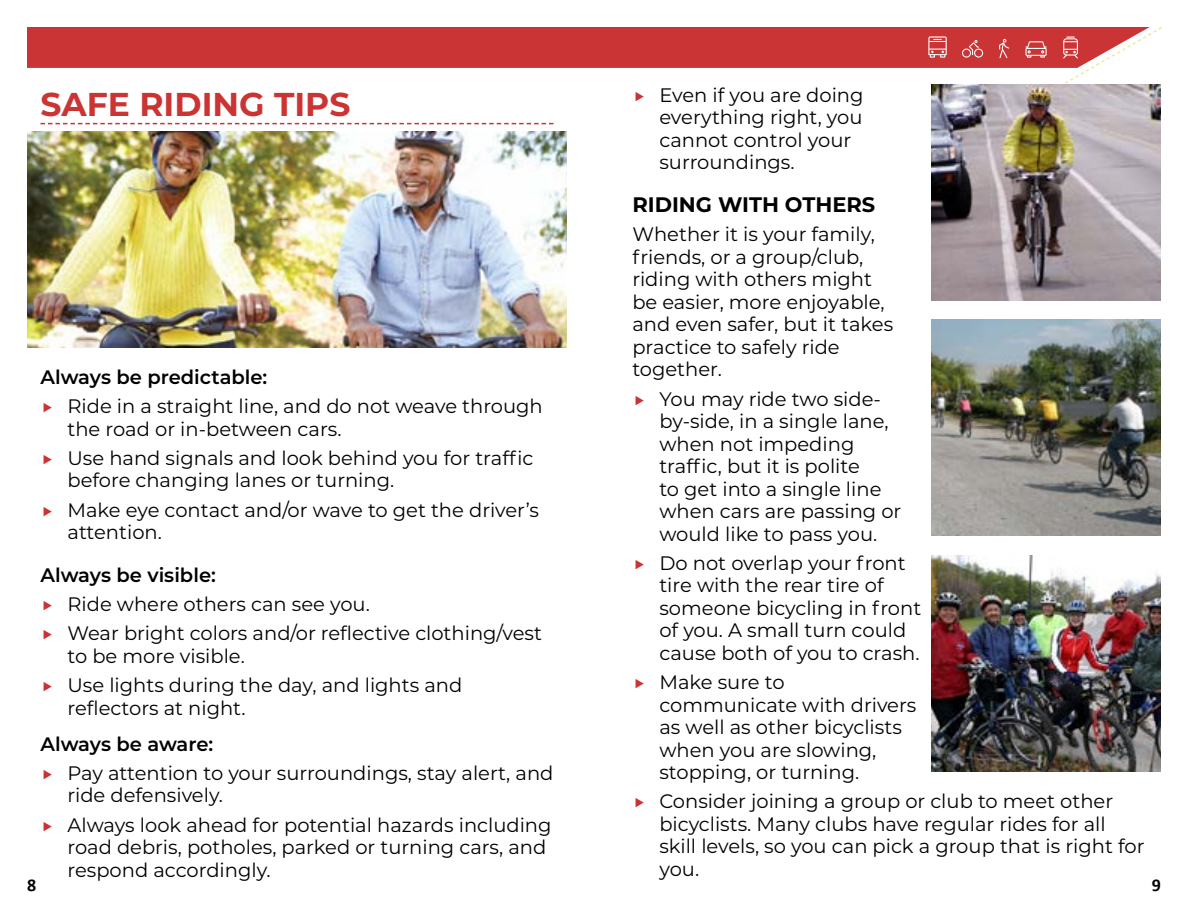
<style>
.page{position:relative;width:1188px;height:918px;background:#fff}
.page>*{position:absolute;margin:0;border:0;box-sizing:border-box;transform-origin:0 0}
.t1{font:700 33px "Montserrat";color:#cb3433}
.t2{font:700 21px "Montserrat";color:#000}
.t3{font:19.5px/22.5px "Montserrat";color:#000}
.t4{font:600 19.5px "Montserrat";color:#000}
.t5{font:700 18px "Calibri";color:#000}
</style>
<div class="page">
<div style="left:27px;top:27px;width:1036px;height:41px;background:#ca3435"></div>
<svg style="left:928px;top:36px;width:19px;height:22px"></svg>
<svg style="left:1026px;top:41px;width:21px;height:17px"></svg>
<svg style="left:962px;top:40px;width:21px;height:18px"></svg>
<svg style="left:999px;top:39px;width:10px;height:19px"></svg>
<svg style="left:1063px;top:27px;width:99px;height:57px"></svg>
<img style="left:932px;top:84px;width:229px;height:216px">
<img style="left:932px;top:556px;width:229px;height:216px">
<img style="left:932px;top:320px;width:229px;height:216px">
<svg style="left:40px;top:123px;width:514px;height:1px"></svg>
<img style="left:27px;top:131px;width:540px;height:216px">
<p class="t3" style="left:659px;top:83px;width:206px">Even if you are doing everything right, you cannot control your surroundings.</p>
<p class="t2" style="left:632px;top:190px;width:244px">RIDING WITH OTHERS</p>
<p class="t3" style="left:632px;top:223px;width:262px">Whether it is your family, friends, or a group/club, riding with others might be easier, more enjoyable, and even safer, but it takes practice to safely ride together.</p>
<p class="t3" style="left:659px;top:387px;width:244px">You may ride two side&shy;by-side, in a single lane, when not impeding traffic, but it is polite<br>to get into a single line when cars are passing or would like to pass you.</p>
<p class="t3" style="left:659px;top:551px;width:263px">Do not overlap your front tire with the rear tire of someone bicycling in front of you. A small turn could cause both of you to crash.</p>
<p class="t3" style="left:659px;top:670px;width:258px">Make sure to communicate with drivers as well as other bicyclists when you are slowing, stopping, or turning.</p>
<p class="t3" style="left:659px;top:790px;width:487px">Consider joining a group or club to meet other bicyclists. Many clubs have regular rides for all skill levels, so you can pick a group that is right for you.</p>
<h1 class="t1" style="left:40px;top:81px;width:311px">SAFE RIDING TIPS</h1>
<p class="t4" style="left:40px;top:363px;width:228px">Always be predictable:</p>
<p class="t3" style="left:68px;top:394px;width:477px">Ride in a straight line, and do not weave through the road or in-between cars.</p>
<p class="t3" style="left:68px;top:446px;width:467px">Use hand signals and look behind you for traffic before changing lanes or turning.</p>
<p class="t3" style="left:68px;top:498px;width:473px">Make eye contact and/or wave to get the driver’s attention.</p>
<p class="t4" style="left:40px;top:561px;width:177px">Always be visible:</p>
<p class="t3" style="left:68px;top:589px;width:476px;line-height:29.2px">Ride where others can see you.<br>Wear bright colors and/or reflective clothing/vest</p>
<p class="t3" style="left:68px;top:641px;width:396px;line-height:29.2px">to be more visible.<br>Use lights during the day, and lights and</p>
<p class="t3" style="left:68px;top:696px;width:180px">reflectors at night.</p>
<p class="t4" style="left:40px;top:730px;width:174px">Always be aware:</p>
<p class="t3" style="left:68px;top:761px;width:487px">Pay attention to your surroundings, stay alert, and ride defensively.</p>
<p class="t3" style="left:68px;top:813px;width:486px">Always look ahead for potential hazards including road debris, potholes, parked or turning cars, and respond accordingly.</p>
<p class="t5" style="left:27px;top:872px;width:11px">8</p>
<p class="t5" style="left:1152px;top:872px;width:11px">9</p>
</div>
